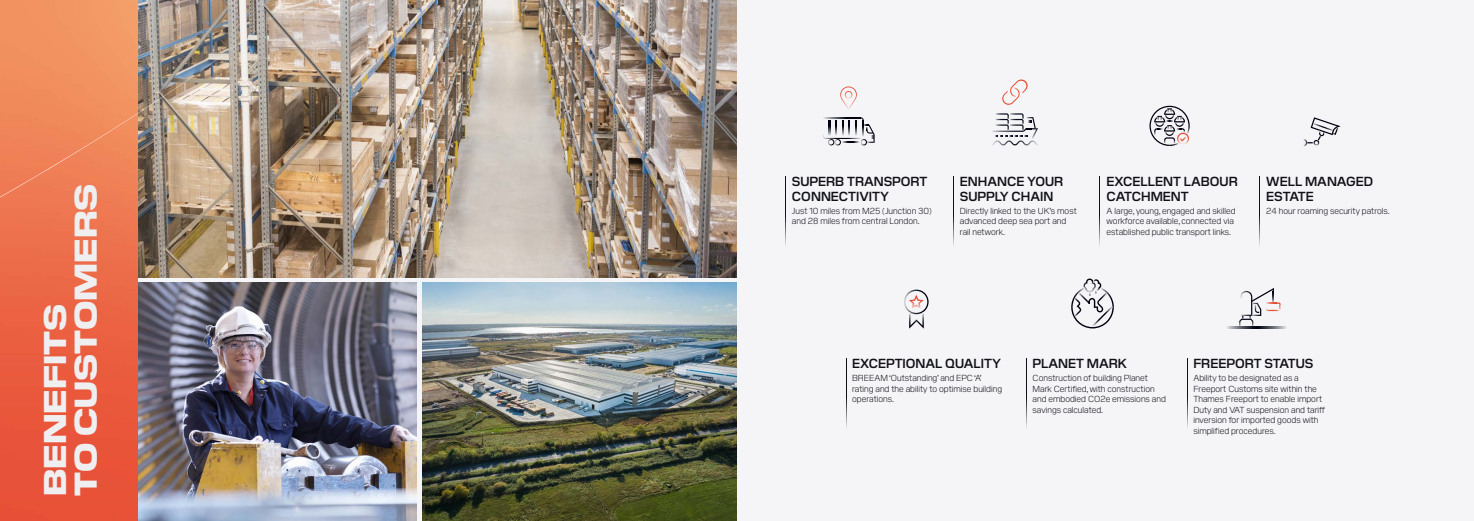
<style>
.page{position:relative;width:1474px;height:521px;background:#fff}
.page>*{position:absolute;margin:0;border:0;box-sizing:border-box;transform-origin:0 0}
.t1{font:800 31.5px "Pilat Wide";color:#efeef0}
.t2{font:600 13.12px/14.9px "Pilat";color:#0f1117}
.t3{font:300 8.75px/10.5px "Pilat";color:#0f1117}
</style>
<div class="page">
<div style="left:137px;top:0;width:1336px;height:521px;background:#f5f4f7"></div>
<img style="left:422px;top:282px;width:315px;height:239px">
<img style="left:137px;top:282px;width:279px;height:239px">
<img style="left:137px;top:0;width:600px;height:278px">
<img style="left:0;top:206px;width:137px;height:315px">
<img style="left:0;top:0;width:353px;height:206px">
<hr style="left:1186px;top:358px;width:1px;height:75px;background:#0f1117">
<hr style="left:1026px;top:358px;width:1px;height:75px;background:#0f1117">
<hr style="left:846px;top:358px;width:1px;height:75px;background:#0f1117">
<hr style="left:1259px;top:176px;width:1px;height:74px;background:#0f1117">
<hr style="left:1099px;top:176px;width:1px;height:74px;background:#0f1117">
<hr style="left:953px;top:176px;width:1px;height:74px;background:#0f1117">
<hr style="left:785px;top:176px;width:1px;height:74px;background:#0f1117">
<img style="left:840px;top:86px;width:17px;height:23px">
<svg style="left:828px;top:117px;width:46px;height:28px"></svg>
<img style="left:992px;top:140px;width:46px;height:5px">
<svg style="left:995px;top:113px;width:43px;height:26px"></svg>
<svg style="left:1002px;top:79px;width:26px;height:26px"></svg>
<svg style="left:1071px;top:279px;width:42px;height:49px"></svg>
<svg style="left:1149px;top:106px;width:40px;height:40px"></svg>
<img style="left:904px;top:290px;width:24px;height:24px">
<img style="left:909px;top:312px;width:14px;height:17px">
<svg style="left:909px;top:312px;width:13px;height:1px"></svg>
<img style="left:908px;top:295px;width:15px;height:14px">
<svg style="left:1303px;top:117px;width:37px;height:29px"></svg>
<img style="left:1312px;top:123px;width:20px;height:8px">
<img style="left:1240px;top:291px;width:9px;height:25px">
<svg style="left:1249px;top:288px;width:31px;height:31px"></svg>
<img style="left:1239px;top:319px;width:14px;height:8px">
<img style="left:1227px;top:327px;width:59px;height:1px">
<p class="t2" style="left:1266px;top:173px;width:109px">WELL MANAGED<br>ESTATE</p>
<p class="t3" style="left:1266px;top:205px;width:125px">24 hour roaming security patrols.</p>
<p class="t1" style="left:63px;top:496px;width:314px;rotate:-90deg">TO CUSTOMERS</p>
<p class="t2" style="left:1106px;top:173px;width:133px">EXCELLENT LABOUR<br>CATCHMENT</p>
<p class="t2" style="left:792px;top:173px;width:137px">SUPERB TRANSPORT<br>CONNECTIVITY</p>
<p class="t3" style="left:792px;top:205px;width:141px">Just 10 miles from M25 (Junction 30) and 28 miles from central London.</p>
<p class="t2" style="left:959px;top:173px;width:105px">ENHANCE YOUR<br>SUPPLY CHAIN</p>
<p class="t3" style="left:959px;top:205px;width:119px">Directly linked to the UK’s most advanced deep sea port and</p>
<p class="t3" style="left:959px;top:226px;width:47px">rail network.</p>
<p class="t3" style="left:1106px;top:205px;width:130px">A large, young, engaged and skilled workforce available, connected via established public transport links.</p>
<p class="t1" style="left:32px;top:496px;width:193px;rotate:-90deg">BENEFITS</p>
<p class="t2" style="left:852px;top:355px;width:150px">EXCEPTIONAL QUALITY</p>
<p class="t3" style="left:852px;top:372px;width:151px">BREEAM ‘Outstanding’ and EPC ‘A’ rating and the ability to optimise building operations.</p>
<p class="t2" style="left:1193px;top:355px;width:121px">FREEPORT STATUS</p>
<p class="t3" style="left:1193px;top:372px;width:133px">Ability to be designated as a<br>Freeport Customs site within the<br>Thames Freeport to enable import<br>Duty and VAT suspension and tariff inversion for imported goods with simplified procedures.</p>
<p class="t2" style="left:1032px;top:355px;width:96px">PLANET MARK</p>
<p class="t3" style="left:1032px;top:372px;width:135px">Construction of building Planet<br>Mark Certified, with construction and embodied CO2e emissions and savings calculated.</p>
</div>
